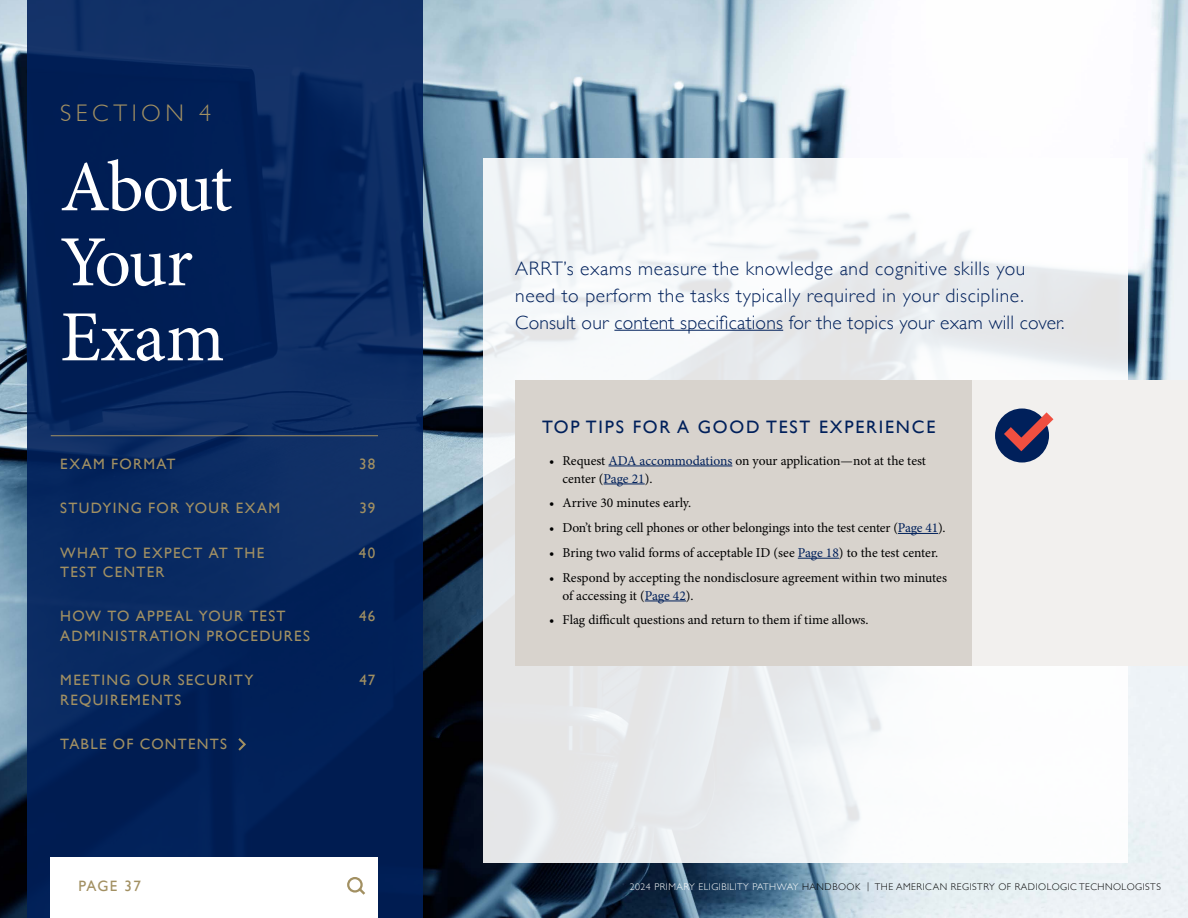
<style>
.page{position:relative;width:1188px;height:918px;background:#fff}
.page>*{position:absolute;margin:0;border:0;box-sizing:border-box;transform-origin:0 0}
.t1{font:72px/75px "Minion Pro";letter-spacing:-.03em;color:#fff}
.t2{font:300 24px "Gill Sans";color:#a29062}
.t3{font:300 19.5px/27px "Gill Sans";letter-spacing:.03em;color:#00205b}
.t4{font:18px "Gill Sans";letter-spacing:.1em;color:#00205b}
.t5{font:15px "Gill Sans";letter-spacing:.085em;color:#a29062}
.t6{font:13.5px/18px "Minion Pro";letter-spacing:-.005em;color:#000}
.t7{font:300 9.75px "Gill Sans";letter-spacing:.05em;color:#000}
.s1{color:#00205b}
.s2{color:#fff}
</style>
<div class="page">
<img style="left:0;top:0;width:1188px;height:918px">
<div style="left:27px;top:0;width:396px;height:918px;background:linear-gradient(to right,#04235a,#09275e)"></div>
<div style="left:51px;top:858px;width:327px;height:60px;background:#fff"></div>
<hr style="left:51px;top:435px;width:327px;height:1px;background:#a29062">
<svg style="left:238px;top:738px;width:8px;height:13px"></svg>
<svg style="left:347px;top:877px;width:18px;height:18px"></svg>
<svg style="left:483px;top:158px;width:645px;height:704px"></svg>
<hr style="left:614px;top:330px;width:169px;height:1px;background:#00205b">
<div style="left:515px;top:380px;width:457px;height:285px;background:#d8d3cd"></div>
<hr style="left:608px;top:466px;width:124px;height:1px;background:#00205b">
<hr style="left:604px;top:484px;width:41px;height:1px;background:#00205b">
<hr style="left:898px;top:533px;width:40px;height:1px;background:#00205b">
<hr style="left:798px;top:558px;width:41px;height:1px;background:#00205b">
<hr style="left:645px;top:601px;width:41px;height:1px;background:#00205b">
<div style="left:972px;top:380px;width:216px;height:285px;background:#f2f0ee"></div>
<div style="left:995px;top:409px;width:54px;height:54px;background:#00205b;border-radius:50%"></div>
<svg style="left:1004px;top:412px;width:49px;height:39px"></svg>
<h2 class="t2" style="left:60px;top:94px;width:31px">Secti</h2>
<h2 class="t2" style="left:141px;top:94px;width:72px">on 4</h2>
<h1 class="t1" style="left:60px;top:150px;width:174px">About<br>Your<br>Exam</h1>
<p class="t5" style="left:60px;top:455px;width:117px">EXAM FORMAT</p>
<p class="t5" style="left:359px;top:455px;width:18px">38</p>
<p class="t5" style="left:60px;top:499px;width:222px">STUDYING FOR YOUR EXAM</p>
<p class="t5" style="left:359px;top:499px;width:17px">39</p>
<p class="t5" style="left:60px;top:544px;width:205px">WHAT TO EXPECT AT THE</p>
<p class="t5" style="left:359px;top:544px;width:18px">40</p>
<p class="t5" style="left:60px;top:563px;width:106px">TEST CENTER</p>
<p class="t5" style="left:60px;top:608px;width:227px">HOW TO APPEAL YOUR TEST</p>
<p class="t5" style="left:359px;top:608px;width:18px">46</p>
<p class="t5" style="left:60px;top:627px;width:251px">ADMINISTRATION PROCEDURES</p>
<p class="t5" style="left:60px;top:671px;width:195px">MEETING OUR SECURITY</p>
<p class="t5" style="left:360px;top:671px;width:17px">47</p>
<p class="t5" style="left:60px;top:691px;width:122px">REQUIREMENTS</p>
<p class="t5" style="left:60px;top:735px;width:168px">TABLE OF CONTENTS</p>
<p class="t5" style="left:79px;top:877px;width:64px">PAGE 37</p>
<h3 class="t3" style="left:515px;top:254px;width:551px">ARRT’s exams measure the knowledge and cognitive skills you need to perform the tasks typically required in your discipline.<br>Consult our content specifications for the topics your exam will cover.</h3>
<h3 class="t4" style="left:542px;top:416px;width:395px">TOP TIPS FOR A GOOD TEST EXPERIENCE</h3>
<p class="t6" style="left:563px;top:451px;width:365px;text-indent:-14px">• Request <span class="s1">ADA accommodations</span> on your application—not at the test center (<span class="s1">Page 21</span>).</p>
<p class="t6" style="left:549px;top:494px;width:144px">• Arrive 30 minutes early.</p>
<p class="t6" style="left:549px;top:519px;width:398px">• Don’t bring cell phones or other belongings into the test center (<span class="s1">Page 41</span>).</p>
<p class="t6" style="left:549px;top:544px;width:391px">• Bring two valid forms of acceptable ID (see <span class="s1">Page 18</span>) to the test center.</p>
<p class="t6" style="left:563px;top:568px;width:386px;text-indent:-14px">• Respond by accepting the nondisclosure agreement within two minutes of accessing it (<span class="s1">Page 42</span>).</p>
<p class="t6" style="left:549px;top:611px;width:321px">• Flag difficult questions and return to them if time allows.</p>
<p class="t7" style="left:630px;top:879px;width:533px"><span class="s2">2024 PRIMARY ELIGIBILITY PATHWAY</span> HANDBOO K | THE AMERICAN REGISTRY OF RADIOLOGIC TECHNOLOGISTS</p>
</div>
